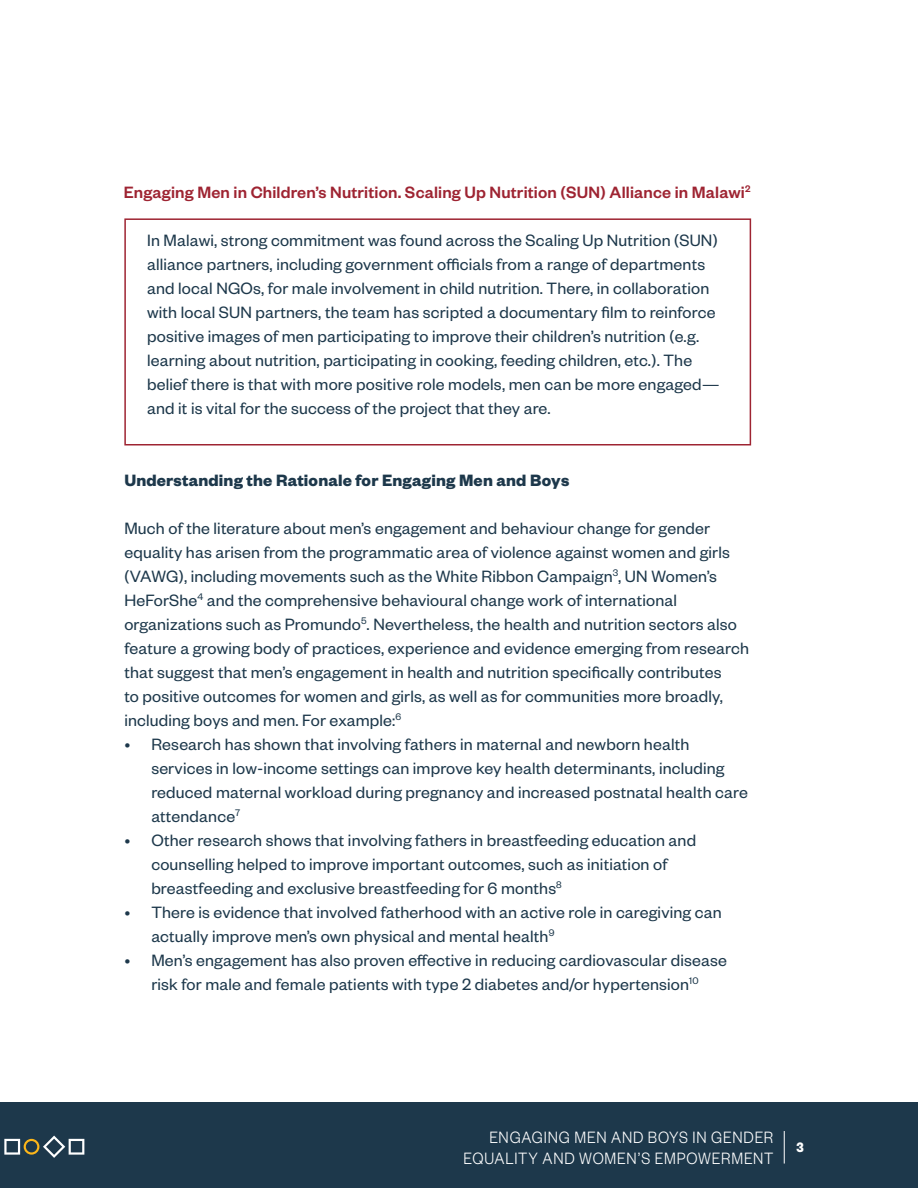
<style>
.page{position:relative;width:918px;height:1188px;background:#fff}
.page>*{position:absolute;margin:0;border:0;box-sizing:border-box;transform-origin:0 0}
.t1{font:18px/24px "Founders Grotesk";letter-spacing:.01em;color:#1d384b}
.t2{font:500 18px "Founders Grotesk";letter-spacing:.01em;color:#9e2432}
.t3{font:300 18px/21px "Founders Grotesk";letter-spacing:.045em;color:#fff;text-align:right;scale:.9 1}
.t4{font:700 18px "Founders Grotesk";letter-spacing:.01em;color:#1d384b}
.t5{font:700 15px "Founders Grotesk";color:#fff;scale:.9 1}
</style>
<div class="page">
<div style="left:0;top:1103px;width:918px;height:85px;background:#1d384b"></div>
<svg style="left:4px;top:1136px;width:80px;height:22px"></svg>
<hr style="left:784px;top:1131px;width:1px;height:33px;background:#fff">
<div style="left:124px;top:218px;width:627px;height:227px;border:2px solid #9e2432"></div>
<p class="t2" style="left:124px;top:186px;width:628px">Engaging Men in Children’s Nutrition. Scaling Up Nutrition (SUN) Alliance in Malawi<sup>2</sup></p>
<p class="t1" style="left:147px;top:230px;width:574px">In Malawi, strong commitment was found across the Scaling Up Nutrition (SUN) alliance partners, including government officials from a range of departments and local NGOs, for male involvement in child nutrition. There, in collaboration with local SUN partners, the team has scripted a documentary film to reinforce positive images of men participating to improve their children’s nutrition (e.g. learning about nutrition, participating in cooking, feeding children, etc.). The belief there is that with more positive role models, men can be more engaged— and it is vital for the success of the project that they are.</p>
<p class="t4" style="left:124px;top:474px;width:446px">Understanding the Rationale for Engaging Men and Boys</p>
<p class="t1" style="left:124px;top:518px;width:626px">Much of the literature about men’s engagement and behaviour change for gender equality has arisen from the programmatic area of violence against women and girls (VAWG), including movements such as the White Ribbon Campaign<sup>3</sup>, UN Women’s HeForShe<sup>4</sup> and the comprehensive behavioural change work of international organizations such as Promundo<sup>5</sup>. Nevertheless, the health and nutrition sectors also feature a growing body of practices, experience and evidence emerging from research that suggest that men’s engagement in health and nutrition specifically contributes<br>to positive outcomes for women and girls, as well as for communities more broadly, including boys and men. For example:<sup>6</sup></p>
<p class="t1" style="left:151px;top:734px;width:598px;text-indent:-27px">• Research has shown that involving fathers in maternal and newborn health services in low-income settings can improve key health determinants, including reduced maternal workload during pregnancy and increased postnatal health care attendance<sup>7</sup></p>
<p class="t1" style="left:151px;top:830px;width:546px;text-indent:-27px">• Other research shows that involving fathers in breastfeeding education and counselling helped to improve important outcomes, such as initiation of breastfeeding and exclusive breastfeeding for 6 months<sup>8</sup></p>
<p class="t1" style="left:151px;top:902px;width:572px;text-indent:-27px">• There is evidence that involved fatherhood with an active role in caregiving can actually improve men’s own physical and mental health<sup>9</sup></p>
<p class="t1" style="left:124px;top:950px;width:604px;text-align:center">• Men’s engagement has also proven effective in reducing cardiovascular disease risk for male and female patients with type 2 diabetes and/or hypertension<sup>10</sup></p>
<p class="t3" style="left:464px;top:1126px;width:346px">ENGAGING MEN AND BOYS IN GENDER<br>EQUALITY AND WOMEN’S EMPOWERMENT</p>
<p class="t5" style="left:796px;top:1143px;width:10px">3</p>
</div>
